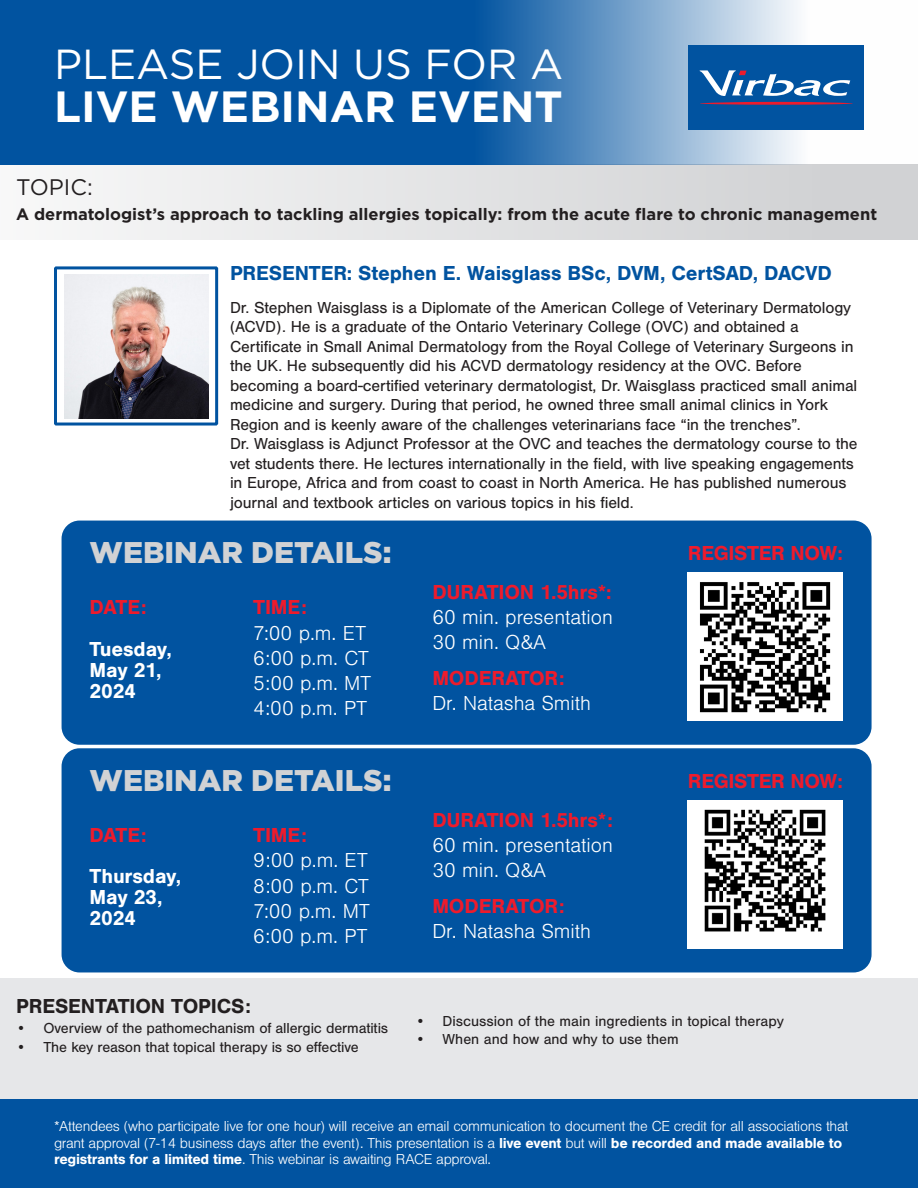
<style>
.page{position:relative;width:918px;height:1188px;background:#fff}
.page>*{position:absolute;margin:0;border:0;box-sizing:border-box;transform-origin:0 0}
.t1{font:700 43.65px "Gotham";color:#fff}
.t2{font:42px "Gotham";color:#fff}
.t3{font:900 30px "Gotham";color:#d1d2d4}
.t4{font:22.5px "Gotham";color:#231f20}
.t5{font:300 21px "Nimbus San";color:#fff}
.t6{font:700 21px "Nimbus San";letter-spacing:-.01em;color:#ee1b2c}
.t7{font:700 21px "Nimbus San";letter-spacing:-.01em;color:#0153a0}
.t8{font:700 21px/21px "Nimbus San";letter-spacing:-.01em;color:#fff}
.t9{font:700 21px "Nimbus San";letter-spacing:-.01em;color:#231f20}
.t10{font:16.5px/19.5px "Nimbus San";letter-spacing:-.01em;color:#231f20}
.t11{font:700 16.5px "Gotham";color:#231f20}
.t12{font:300 15px/16.5px "Nimbus San";letter-spacing:-.02em;color:#fff}
.t13{font:15px "Nimbus San";letter-spacing:-.005em;color:#231f20}
.s1{font-weight:700}
</style>
<div class="page">
<div style="left:0;top:164px;width:918px;height:76px;background:linear-gradient(to right,#f8f8f8,#cdcfd1)"></div>
<svg style="left:0;top:0;width:798px;height:164px;background:#266cad"></svg>
<div style="left:688px;top:45px;width:176px;height:85px;background:#0153a0"></div>
<hr style="left:700px;top:102px;width:153px;height:3px;background:#ee1b2c;border-radius:50%">
<svg style="left:700px;top:70px;width:150px;height:26px"></svg>
<div style="left:0;top:1100px;width:918px;height:88px;background:#0153a0"></div>
<div style="left:54px;top:266px;width:164px;height:160px;border:3px solid #0153a0"></div>
<div style="left:62px;top:748px;width:810px;height:224px;background:#0153a0;border-radius:18px"></div>
<div style="left:688px;top:800px;width:155px;height:149px;background:#fff"></div>
<div style="left:0;top:978px;width:918px;height:121px;background:#e6e7e9"></div>
<div style="left:62px;top:521px;width:810px;height:224px;background:#0153a0;border-radius:18px"></div>
<div style="left:688px;top:572px;width:155px;height:149px;background:#fff"></div>
<img style="left:65px;top:274px;width:144px;height:144px">
<img style="left:700px;top:582px;width:131px;height:131px">
<img style="left:704px;top:809px;width:122px;height:123px">
<p class="t2" style="left:54px;top:37px;width:511px">PLEASE JOIN US FOR A</p>
<p class="t1" style="left:54px;top:77px;width:510px">LIVE WEBINAR EVENT</p>
<p class="t4" style="left:16px;top:173px;width:78px">TOPIC:</p>
<p class="t11" style="left:16px;top:203px;width:862px">A dermatologist’s approach to tackling allergies topically: from the acute flare to chronic management</p>
<p class="t7" style="left:230px;top:261px;width:603px">PRESENTER: Stephen E. Waisglass BSc, DVM, CertSAD, DACVD</p>
<p class="t10" style="left:230px;top:298px;width:629px">Dr. Stephen Waisglass is a Diplomate of the American College of Veterinary Dermatology (ACVD). He is a graduate of the Ontario Veterinary College (OVC) and obtained a Certificate in Small Animal Dermatology from the Royal College of Veterinary Surgeons in the UK. He subsequently did his ACVD dermatology residency at the OVC. Before becoming a board-certified veterinary dermatologist, Dr. Waisglass practiced small animal medicine and surgery. During that period, he owned three small animal clinics in York Region and is keenly aware of the challenges veterinarians face “in the trenches”.</p>
<p class="t10" style="left:230px;top:434px;width:629px">Dr. Waisglass is Adjunct Professor at the OVC and teaches the dermatology course to the vet students there. He lectures internationally in the field, with live speaking engagements in Europe, Africa and from coast to coast in North America. He has published numerous journal and textbook articles on various topics in his field.</p>
<p class="t3" style="left:90px;top:532px;width:303px">WEBINAR DETAILS:</p>
<p class="t6" style="left:253px;top:596px;width:55px">TIME:</p>
<p class="t5" style="left:253px;top:622px;width:114px">7:00 p.m. ET</p>
<p class="t5" style="left:253px;top:647px;width:117px">6:00 p.m. CT</p>
<p class="t5" style="left:253px;top:672px;width:119px">5:00 p.m. MT</p>
<p class="t5" style="left:253px;top:697px;width:115px">4:00 p.m. PT</p>
<p class="t6" style="left:90px;top:596px;width:59px">DATE:</p>
<p class="t8" style="left:90px;top:638px;width:84px">Tuesday,<br>May 21,</p>
<p class="t8" style="left:90px;top:680px;width:48px">2024</p>
<p class="t3" style="left:90px;top:759px;width:303px">WEBINAR DETAILS:</p>
<p class="t6" style="left:253px;top:823px;width:55px">TIME:</p>
<p class="t5" style="left:253px;top:849px;width:116px">9:00 p.m. ET</p>
<p class="t5" style="left:253px;top:875px;width:117px">8:00 p.m. CT</p>
<p class="t5" style="left:253px;top:900px;width:118px">7:00 p.m. MT</p>
<p class="t5" style="left:253px;top:925px;width:116px">6:00 p.m. PT</p>
<p class="t6" style="left:90px;top:823px;width:59px">DATE:</p>
<p class="t8" style="left:90px;top:866px;width:93px">Thursday,<br>May 23,</p>
<p class="t8" style="left:90px;top:908px;width:48px">2024</p>
<p class="t9" style="left:16px;top:995px;width:236px">PRESENTATION TOPICS:</p>
<p class="t13" style="left:16px;top:1020px;width:374px">• Overview of the pathomechanism of allergic dermatitis</p>
<p class="t13" style="left:16px;top:1039px;width:344px">• The key reason that topical therapy is so effective</p>
<p class="t6" style="left:432px;top:580px;width:181px">DURATION 1.5hrs*:</p>
<p class="t5" style="left:432px;top:606px;width:182px">60 min. presentation</p>
<p class="t5" style="left:432px;top:631px;width:115px">30 min. Q&amp;A</p>
<p class="t6" style="left:432px;top:666px;width:134px">MODERATOR:</p>
<p class="t5" style="left:432px;top:692px;width:160px">Dr. Natasha Smith</p>
<p class="t6" style="left:432px;top:808px;width:182px">DURATION 1.5hrs*:</p>
<p class="t5" style="left:432px;top:834px;width:182px">60 min. presentation</p>
<p class="t5" style="left:432px;top:859px;width:115px">30 min. Q&amp;A</p>
<p class="t6" style="left:432px;top:894px;width:134px">MODERATOR:</p>
<p class="t5" style="left:432px;top:920px;width:160px">Dr. Natasha Smith</p>
<p class="t6" style="left:688px;top:541px;width:157px">REGISTER NOW:</p>
<p class="t6" style="left:688px;top:769px;width:157px">REGISTER NOW:</p>
<p class="t13" style="left:416px;top:1012px;width:370px">• Discussion of the main ingredients in topical therapy</p>
<p class="t13" style="left:416px;top:1030px;width:265px">• When and how and why to use them</p>
<p class="t12" style="left:54px;top:1118px;width:796px">*Attendees (who participate live for one hour) will receive an email communication to document the CE credit for all associations that grant approval (7-14 business days after the event). This presentation is a <span class="s1">live event</span> but will <span class="s1">be recorded and made available to registrants for a limited time</span>. This webinar is awaiting RACE approval.</p>
</div>
